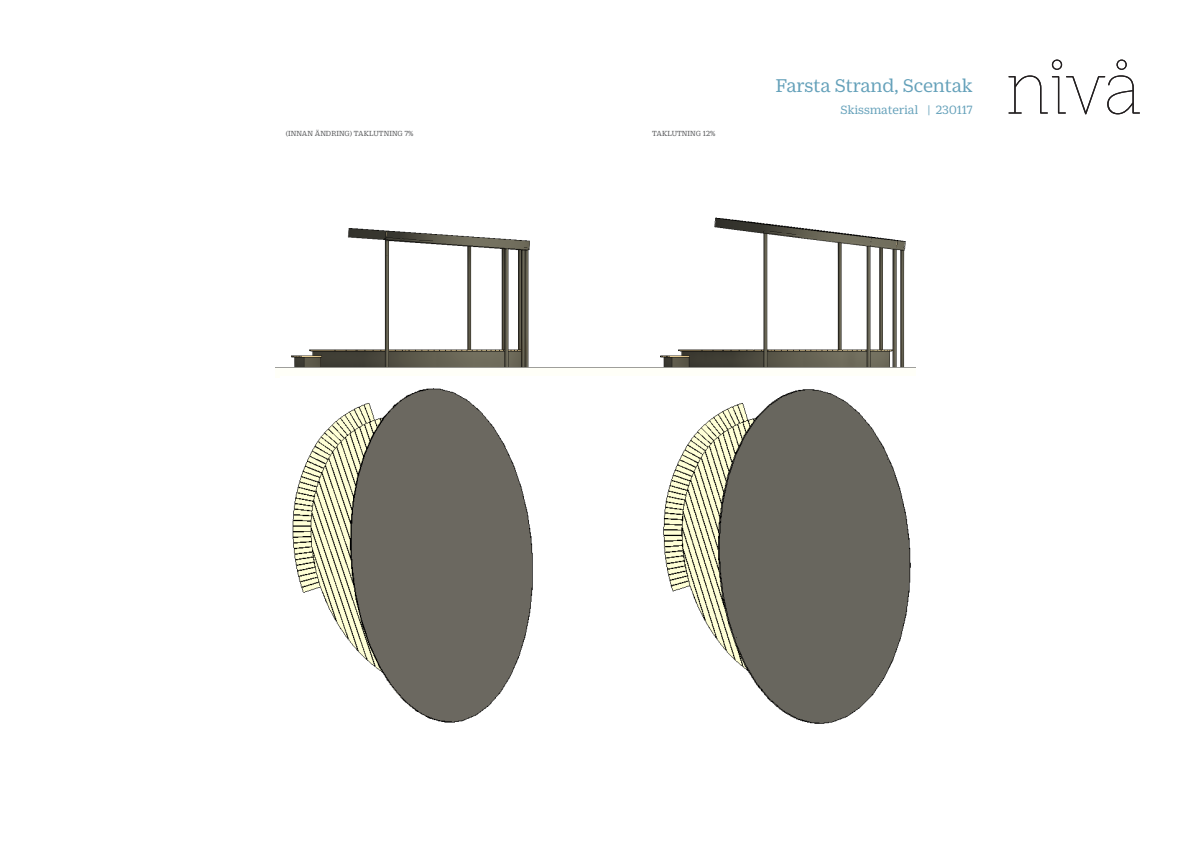
<style>
.page{position:relative;width:1191px;height:842px;background:#fff}
.page>*{position:absolute;margin:0;border:0;box-sizing:border-box;transform-origin:0 0}
.Huvudrubrik_blå{font:20px "Duplicate Ionic";letter-spacing:-.01em;color:#65a1ba}
.Underrubrik_blå{font:13px "Duplicate Ionic";letter-spacing:.005em;color:#65a1ba}
.Text_i_bild{font:8px "Duplicate Ionic";letter-spacing:.005em;color:#57585a}
</style>
<div class="page">
<svg style="left:1008px;top:60px;width:132px;height:54px"></svg>
<img style="left:275px;top:217px;width:640px;height:151px">
<img style="left:292px;top:388px;width:619px;height:336px">
<p class="Text_i_bild" style="left:286px;top:128px;width:129px">(INNAN ÄNDRING) TAKLUTNING 7%</p>
<p class="Text_i_bild" style="left:652px;top:128px;width:65px">TAKLUTNING 12%</p>
<p class="Huvudrubrik_blå" style="left:775px;top:72px;width:198px">Farsta Strand, Scentak</p>
<p class="Underrubrik_blå" style="left:840px;top:101px;width:134px">Skissmaterial | 230117</p>
</div>
